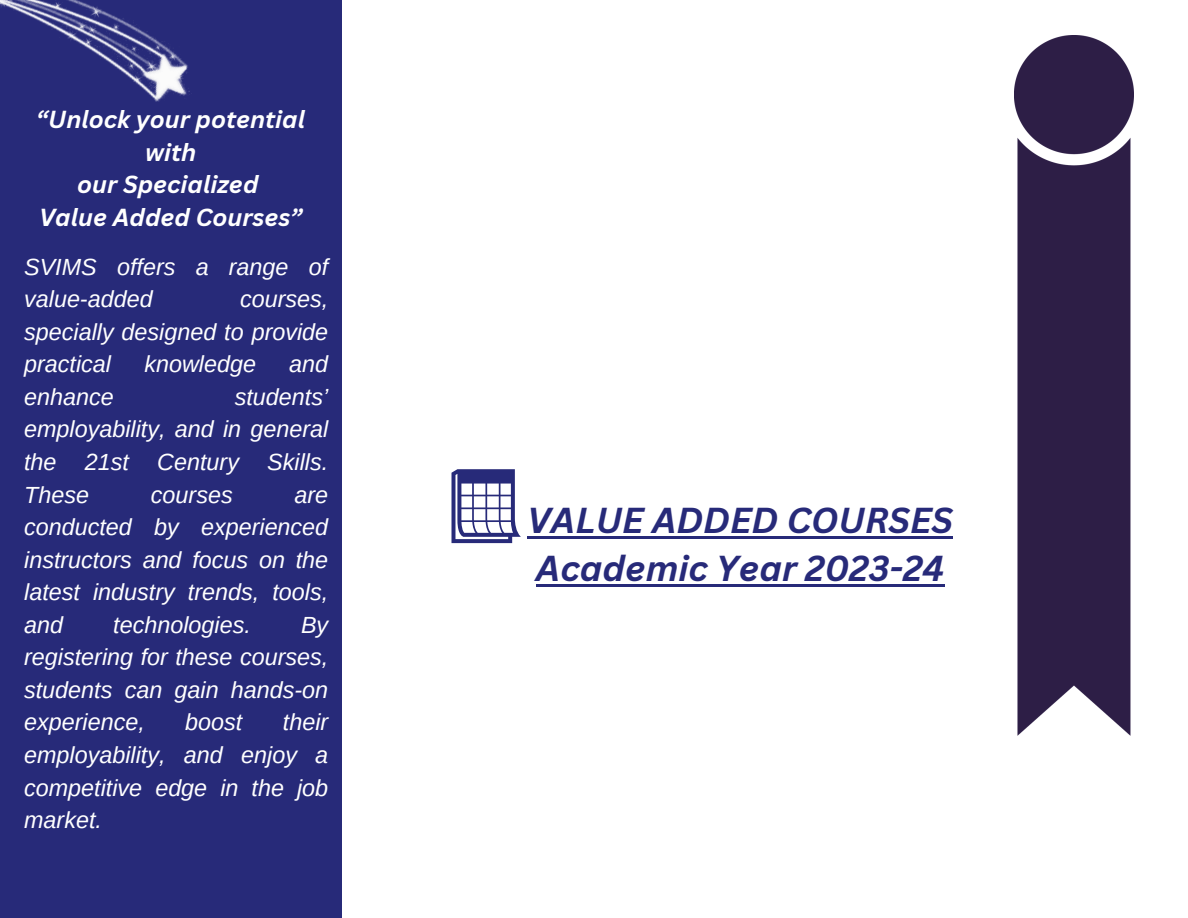
<style>
.page{position:relative;width:1188px;height:918px;background:#fff}
.page>*{position:absolute;margin:0;border:0;box-sizing:border-box;transform-origin:0 0}
.t1{font:italic 700 35.1px "Canva Sans";color:#272a79}
.t2{font:italic 700 24px/32.7px "Canva Sans";color:#fff;text-align:center}
.t3{font:italic 23.4px/32.5px "Arimo";color:#fff;text-align:justify}
</style>
<div class="page">
<div style="left:0;top:0;width:342px;height:918px;background:#272a79"></div>
<svg style="left:452px;top:469px;width:69px;height:74px"></svg>
<img style="left:0;top:0;width:190px;height:102px">
<img style="left:1015px;top:35px;width:119px;height:701px">
<hr style="left:527px;top:536px;width:426px;height:2px;background:#272a79">
<hr style="left:536px;top:584px;width:408px;height:2px;background:#272a79">
<h2 class="t2" style="left:36px;top:102px;width:270px">“Unlock your potential with<br>our Specialized<br>Value Added Courses”</h2>
<p class="t3" style="left:24px;top:250px;width:306px">SVIMS offers a range of value-added</p>
<p class="t3" style="left:24px;top:283px;width:306px;text-indent:216px">courses, specially designed to provide practical</p>
<p class="t3" style="left:144px;top:348px;width:113px">knowledge</p>
<p class="t3" style="left:289px;top:348px;width:40px">and</p>
<p class="t3" style="left:24px;top:381px;width:91px">enhance</p>
<p class="t3" style="left:24px;top:381px;width:306px;text-indent:211px">students’ employability, and in general the 21st Century Skills.<br>These</p>
<p class="t3" style="left:24px;top:478px;width:306px;text-indent:270px">are conducted by experienced instructors and focus on the latest industry trends, tools, and</p>
<p class="t3" style="left:151px;top:478px;width:83px">courses</p>
<p class="t3" style="left:113px;top:608px;width:139px">technologies.</p>
<p class="t3" style="left:24px;top:608px;width:306px;text-indent:277px">By registering for these courses, students can gain hands-on experience,</p>
<p class="t3" style="left:24px;top:706px;width:306px;text-indent:259px">their employability, and enjoy a competitive edge in the job market.</p>
<p class="t3" style="left:185px;top:706px;width:59px">boost</p>
<p class="t1" style="left:527px;top:495px;width:427px">VALUE ADDED COURSES</p>
<p class="t1" style="left:536px;top:543px;width:410px">Academic Year 2023-24</p>
</div>
